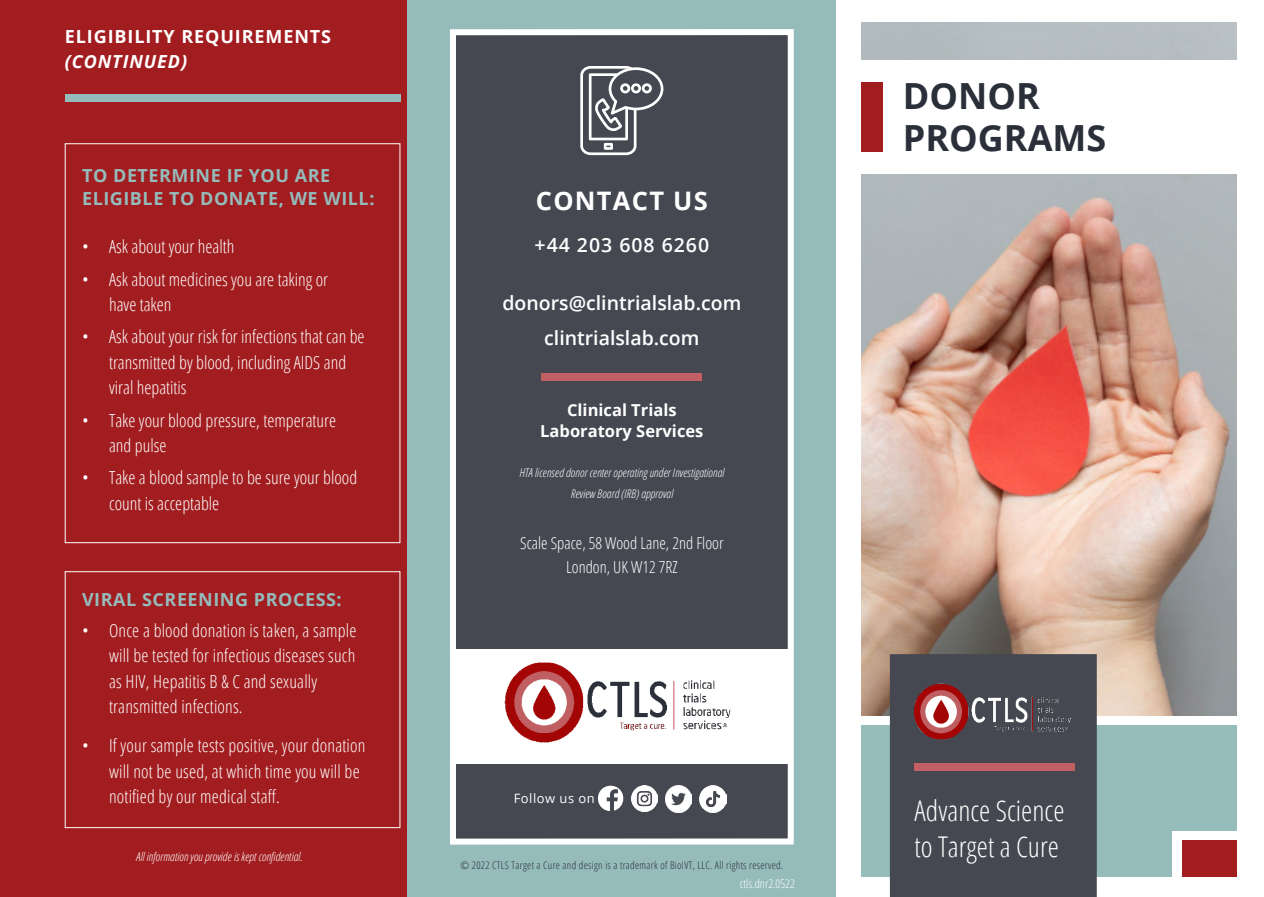
<style>
.page{position:relative;width:1264px;height:897px;background:#fff}
.page>*{position:absolute;margin:0;border:0;box-sizing:border-box;transform-origin:0 0}
.Bullet_Points{font:700 36px/42px "Open Sans";color:#2a2f3a}
.Bullet_Points-2{font:300 28.5px/36px "Open Sans Condensed";color:#fff}
.Bullet_Points-3{font:700 25.5px "Open Sans";letter-spacing:.05em;color:#fff}
.Bullet_Points-4{font:600 19.5px "Open Sans";color:#fff}
.Bullet_Points-5{font:600 19.5px "Open Sans";letter-spacing:.05em;color:#fff}
.t1{font:300 18px/25.5px "Open Sans Condensed";color:#fff}
.Bullet_Points-6{font:700 18px/22.5px "Open Sans";letter-spacing:.03em;color:#95bbbb}
.Bullet_Points-7{font:700 18px/25.5px "Open Sans";letter-spacing:.05em;color:#fff}
.Bullet_Points-8{font:300 16.5px "Open Sans Condensed";color:#fff}
.Bullet_Points-9{font:700 16.5px/20.4px "Open Sans";color:#fff;text-align:center}
.t2{font:12.9px "Open Sans";letter-spacing:.04em;color:#fff}
.Bullet_Points-10{font:italic 300 12px/20.4px "Open Sans Condensed";color:#fff;text-align:center}
.Bullet_Points-11{font:300 12px "Open Sans Condensed";color:#fff}
.Bullet_Points-12{font:300 10.5px "Open Sans Condensed";letter-spacing:.03em;color:#2a2f3a}
.s1{font-style:italic}
</style>
<div class="page">
<div style="left:0;top:0;width:408px;height:896px;background:#a21d20"></div>
<div style="left:408px;top:0;width:428px;height:896px;background:#95bbbb"></div>
<img style="left:861px;top:22px;width:376px;height:693px">
<div style="left:861px;top:725px;width:376px;height:106px;background:#95bbbb"></div>
<div style="left:1182px;top:840px;width:55px;height:36px;background:#a21d20"></div>
<div style="left:861px;top:812px;width:310px;height:64px;background:#95bbbb"></div>
<div style="left:890px;top:654px;width:206px;height:242px;background:#454751"></div>
<div style="left:453px;top:32px;width:338px;height:809px;background:#454751"></div>
<div style="left:450px;top:29px;width:344px;height:815px;border:6px solid #fff"></div>
<img style="left:914px;top:683px;width:157px;height:57px">
<div style="left:914px;top:763px;width:161px;height:8px;background:#c15f62"></div>
<div style="left:541px;top:373px;width:161px;height:8px;background:#c15f62"></div>
<div style="left:853px;top:60px;width:398px;height:114px;background:#fff"></div>
<div style="left:861px;top:82px;width:21px;height:70px;background:#a21d20"></div>
<div style="left:453px;top:648px;width:338px;height:115px;background:#fff"></div>
<img style="left:504px;top:662px;width:227px;height:81px">
<svg style="left:580px;top:66px;width:83px;height:89px"></svg>
<div style="left:65px;top:95px;width:335px;height:7px;background:#95bbbb"></div>
<div style="left:65px;top:143px;width:335px;height:400px;border:1px solid #fff"></div>
<svg style="left:598px;top:785px;width:25px;height:26px"></svg>
<img style="left:631px;top:785px;width:26px;height:26px">
<img style="left:700px;top:785px;width:26px;height:27px">
<img style="left:665px;top:785px;width:26px;height:27px">
<p class="Bullet_Points-7" style="left:65px;top:23px;width:268px">ELIGIBILITY REQUIREMENTS <span class="s1">(CONTINUED)</span></p>
<p class="Bullet_Points-6" style="left:82px;top:164px;width:294px">TO DETERMINE IF YOU ARE<br>ELIGIBLE TO DONATE, WE WILL:</p>
<p class="t1" style="left:82px;top:233px;width:154px">• Ask about your health</p>
<p class="t1" style="left:109px;top:265px;width:220px;text-indent:-27px">• Ask about medicines you are taking or have taken</p>
<p class="t1" style="left:109px;top:323px;width:257px;text-indent:-27px">• Ask about your risk for infections that can be transmitted by blood, including AIDS and viral hepatitis</p>
<p class="t1" style="left:109px;top:406px;width:228px;text-indent:-27px">• Take your blood pressure, temperature and pulse</p>
<p class="t1" style="left:109px;top:464px;width:250px;text-indent:-27px">• Take a blood sample to be sure your blood count is acceptable</p>
<p class="Bullet_Points-6" style="left:82px;top:587px;width:261px">VIRAL SCREENING PROCESS:</p>
<p class="t1" style="left:109px;top:616px;width:249px;text-indent:-27px">• Once a blood donation is taken, a sample will be tested for infectious diseases such as HIV, Hepatitis B &amp; C and sexually transmitted infections.</p>
<p class="t1" style="left:109px;top:732px;width:258px;text-indent:-27px">• If your sample tests positive, your donation will not be used, at which time you will be notified by our medical staff.</p>
<p class="Bullet_Points-10" style="left:136px;top:845px;width:168px">All information you provide is kept confidential.</p>
<p class="Bullet_Points-3" style="left:536px;top:183px;width:174px">CONTACT US</p>
<p class="Bullet_Points-5" style="left:534px;top:232px;width:176px">+44 203 608 6260</p>
<p class="Bullet_Points-4" style="left:502px;top:289px;width:240px">donors@clintrialslab.com</p>
<p class="Bullet_Points-4" style="left:544px;top:325px;width:157px">clintrialslab.com</p>
<p class="Bullet_Points-9" style="left:540px;top:399px;width:165px">Clinical Trials<br>Laboratory Services</p>
<p class="Bullet_Points-10" style="left:519px;top:462px;width:206px">HTA licensed donor center operating under Investigational<br>Review Board (IRB) approval</p>
<p class="Bullet_Points-8" style="left:520px;top:531px;width:205px">Scale Space, 58 Wood Lane, 2nd Floor</p>
<p class="Bullet_Points-8" style="left:566px;top:555px;width:113px">London, UK W12 7RZ</p>
<p class="t2" style="left:514px;top:789px;width:83px">Follow us on</p>
<p class="Bullet_Points-12" style="left:460px;top:858px;width:324px">© 2022 CTLS Target a Cure and design is a trademark of BioIVT, LLC. All rights reserved.</p>
<p class="Bullet_Points-11" style="left:740px;top:875px;width:56px">ctls.dnr2.0522</p>
<p class="Bullet_Points" style="left:903px;top:74px;width:205px">DONOR<br>PROGRAMS</p>
<p class="Bullet_Points-2" style="left:914px;top:791px;width:151px">Advance Science to Target a Cure</p>
</div>
